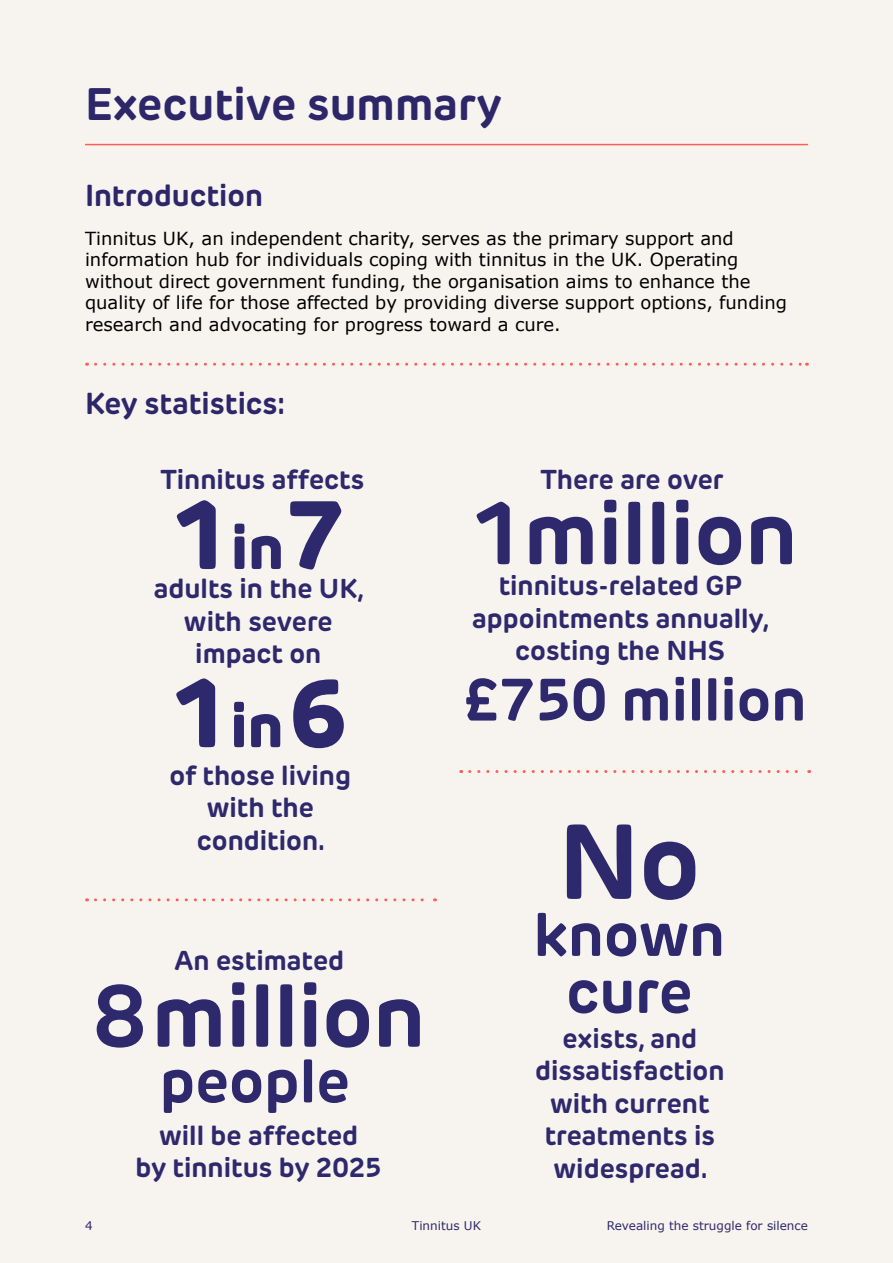
<style>
.page{position:relative;width:893px;height:1263px;background:#f7f4ef}
.page>*{position:absolute;margin:0;border:0;box-sizing:border-box;transform-origin:0 0}
.t1{font:700 105px "New Rubrik Edge";color:#2e286c}
.t2{font:800 95.55px "New Rubrik Edge";color:#2e286c}
.t3{font:700 87px "New Rubrik Edge";color:#2e286c}
.t4{font:700 60px/57px "New Rubrik Edge";color:#2e286c;text-align:center}
.t5{font:700 58.95px "New Rubrik Edge";color:#2e286c}
.t6{font:700 45px "New Rubrik Edge";color:#2d276a}
.t7{font:700 30px "New Rubrik Edge";color:#2d276a}
.t8{font:700 27px/32.4px "New Rubrik Edge";color:#2e286c;text-align:center}
.t9{font:18px/21.6px "Verdana";color:#000}
.t10{font:12px "Verdana";color:#2e296b}
.s1{font-size:60px}
</style>
<div class="page">
<hr style="left:85px;top:144px;width:723px;height:1px;background:#ff5e54">
<svg style="left:96px;top:363px;width:711px;height:3px"></svg>
<svg style="left:470px;top:770px;width:340px;height:3px"></svg>
<svg style="left:95px;top:898px;width:340px;height:3px"></svg>
<h3 class="t6" style="left:85px;top:76px;width:418px">Executive summary</h3>
<h3 class="t7" style="left:85px;top:177px;width:180px">Introduction</h3>
<p class="t9" style="left:85px;top:228px;width:704px">Tinnitus UK, an independent charity, serves as the primary support and information hub for individuals coping with tinnitus in the UK. Operating without direct government funding, the organisation aims to enhance the quality of life for those affected by providing diverse support options, funding research and advocating for progress toward a cure.</p>
<h3 class="t7" style="left:85px;top:385px;width:202px">Key statistics:</h3>
<h3 class="t8" style="left:160px;top:463px;width:205px">Tinnitus affects</h3>
<h2 class="t2" style="left:170px;top:474px;width:176px">1 <span class="s1">in</span>7</h2>
<h3 class="t8" style="left:154px;top:573px;width:212px">adults in the UK, with severe impact on</h3>
<h2 class="t2" style="left:170px;top:652px;width:179px">1 <span class="s1">in</span> 6</h2>
<h3 class="t8" style="left:169px;top:759px;width:183px">of those living with the condition.</h3>
<h3 class="t8" style="left:175px;top:944px;width:171px">An estimated</h3>
<h3 class="t3" style="left:93px;top:961px;width:334px">8 million</h3>
<h3 class="t4" style="left:160px;top:1053px;width:192px">people</h3>
<h3 class="t8" style="left:136px;top:1119px;width:248px">will be affected<br>by tinnitus by 2025</h3>
<h3 class="t8" style="left:540px;top:463px;width:185px">There are over</h3>
<h3 class="t3" style="left:470px;top:479px;width:329px">1million</h3>
<h3 class="t8" style="left:472px;top:570px;width:299px">tinnitus-related GP appointments annually, costing the NHS</h3>
<h3 class="t5" style="left:463px;top:663px;width:345px">£750 million</h3>
<h1 class="t1" style="left:558px;top:796px;width:144px">No</h1>
<h3 class="t4" style="left:534px;top:906px;width:193px">known cure</h3>
<h3 class="t8" style="left:535px;top:1022px;width:191px">exists, and dissatisfaction with current treatments is widespread.</h3>
<p class="t10" style="left:85px;top:1218px;width:9px">4</p>
<p class="t10" style="left:412px;top:1218px;width:71px">Tinnitus UK</p>
<p class="t10" style="left:607px;top:1218px;width:203px">Revealing the struggle for silence</p>
</div>
